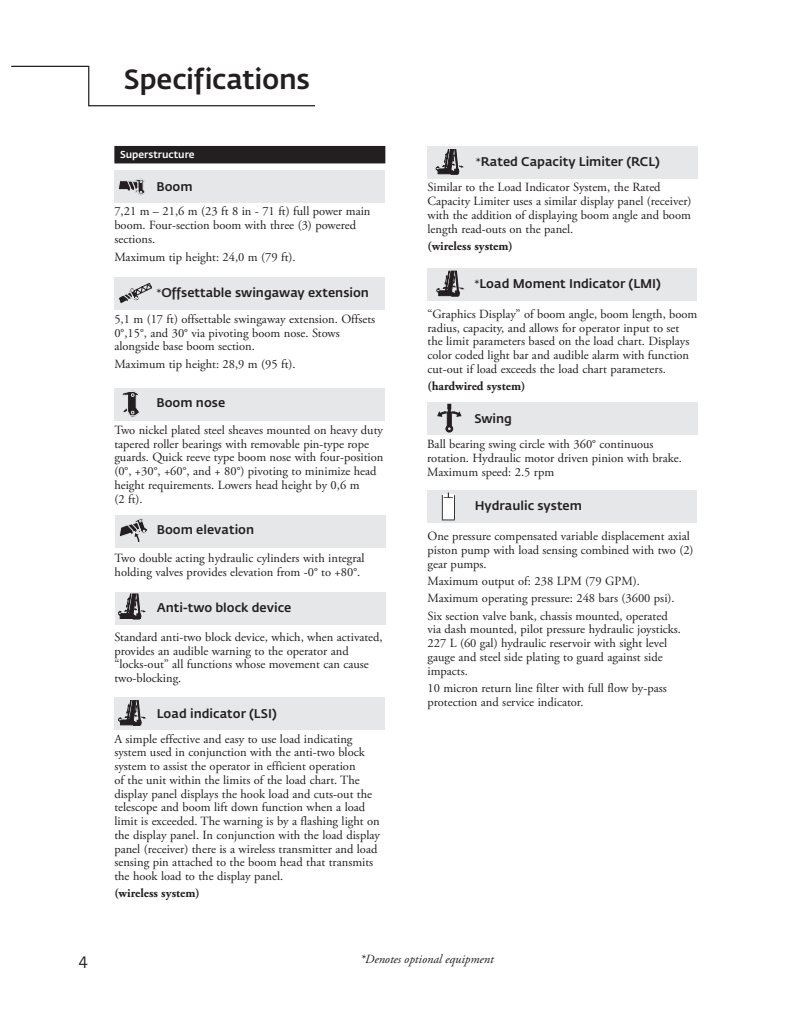
<style>
.page{position:relative;width:810px;height:1035px;background:#fff}
.page>*{position:absolute;margin:0;border:0;box-sizing:border-box;transform-origin:0 0}
.t1{font:500 27.5px "Fedra Sans Pro";letter-spacing:-.01em;color:#231f20}
.t2{font:16.25px "Fedra Sans Pro";color:#231f20}
.t3{font:12.5px/13.8px "Adobe Garamond Pro";color:#231f20}
.t4{font:500 12.5px "Fedra Sans Pro";color:#231f20}
.t5{font:700 12.5px "Adobe Garamond Pro";color:#231f20}
.t6{font:italic 12.5px "Adobe Garamond Pro";color:#231f20}
.t7{font:500 10px "Fedra Sans Pro";color:#fff}
.s1{font-family:"Adobe Garamond Pro";font-weight:700}
</style>
<div class="page">
<svg style="left:11px;top:65px;width:304px;height:42px"></svg>
<div style="left:114px;top:146px;width:271px;height:17px;background:#231f20"></div>
<div style="left:114px;top:170px;width:271px;height:33px;background:#e6e7e9"></div>
<div style="left:114px;top:278px;width:271px;height:32px;background:#e6e7e9"></div>
<div style="left:114px;top:388px;width:271px;height:33px;background:#e6e7e9"></div>
<div style="left:115px;top:515px;width:271px;height:32px;background:#e6e7e9"></div>
<div style="left:115px;top:592px;width:271px;height:32px;background:#e6e7e9"></div>
<div style="left:114px;top:698px;width:271px;height:32px;background:#e6e7e9"></div>
<div style="left:427px;top:146px;width:271px;height:33px;background:#e6e7e9"></div>
<div style="left:428px;top:269px;width:270px;height:32px;background:#e6e7e9"></div>
<div style="left:427px;top:402px;width:271px;height:33px;background:#e6e7e9"></div>
<div style="left:428px;top:490px;width:270px;height:32px;background:#e6e7e9"></div>
<svg style="left:118px;top:179px;width:27px;height:16px"></svg>
<svg style="left:119px;top:283px;width:33px;height:21px"></svg>
<svg style="left:122px;top:390px;width:17px;height:27px"></svg>
<svg style="left:119px;top:518px;width:28px;height:24px"></svg>
<svg style="left:118px;top:594px;width:27px;height:25px"></svg>
<svg style="left:118px;top:700px;width:27px;height:26px"></svg>
<svg style="left:436px;top:149px;width:27px;height:26px"></svg>
<svg style="left:437px;top:271px;width:27px;height:26px"></svg>
<div style="left:446px;top:425px;width:7px;height:7px;border:1px solid #231f20;border-radius:50%"></div>
<svg style="left:447px;top:427px;width:5px;height:4px"></svg>
<svg style="left:447px;top:417px;width:5px;height:10px"></svg>
<svg style="left:437px;top:404px;width:24px;height:13px"></svg>
<svg style="left:442px;top:493px;width:13px;height:28px"></svg>
<h2 class="t2" style="left:79px;top:952px;width:11px">4</h2>
<h1 class="t1" style="left:124px;top:62px;width:188px">Specifications</h1>
<p class="t7" style="left:120px;top:148px;width:76px">Superstructure</p>
<p class="t4" style="left:156px;top:179px;width:38px">Boom</p>
<p class="t3" style="left:114px;top:205px;width:258px">7,21 m – 21,6 m (23 ft 8 in - 71 ft) full power main boom. Four-section boom with three (3) powered sections.</p>
<p class="t3" style="left:114px;top:251px;width:183px">Maximum tip height: 24,0 m (79 ft).</p>
<p class="t4" style="left:156px;top:284px;width:214px"><span class="s1">*</span>Offsettable swingaway extension</p>
<p class="t3" style="left:114px;top:313px;width:262px">5,1 m (17 ft) offsettable swingaway extension. Offsets<br>0°,15°, and 30° via pivoting boom nose. Stows alongside base boom section.</p>
<p class="t3" style="left:114px;top:357px;width:183px">Maximum tip height: 28,9 m (95 ft).</p>
<p class="t4" style="left:156px;top:395px;width:70px">Boom nose</p>
<p class="t3" style="left:114px;top:423px;width:271px">Two nickel plated steel sheaves mounted on heavy duty tapered roller bearings with removable pin-type rope guards. Quick reeve type boom nose with four-position (0°, +30°, +60°, and + 80°) pivoting to minimize head height requirements. Lowers head height by 0,6 m<br>(2 ft).</p>
<p class="t4" style="left:157px;top:521px;width:99px">Boom elevation</p>
<p class="t3" style="left:115px;top:552px;width:252px">Two double acting hydraulic cylinders with integral holding valves provides elevation from -0° to +80°.</p>
<p class="t4" style="left:157px;top:599px;width:136px">Anti-two block device</p>
<p class="t3" style="left:114px;top:630px;width:270px">Standard anti-two block device, which, when activated, provides an audible warning to the operator and “locks-out” all functions whose movement can cause two-blocking.</p>
<p class="t4" style="left:157px;top:705px;width:122px">Load indicator (LSI)</p>
<p class="t3" style="left:114px;top:732px;width:267px">A simple effective and easy to use load indicating system used in conjunction with the anti-two block system to assist the operator in efficient operation<br>of the unit within the limits of the load chart. The display panel displays the hook load and cuts-out the telescope and boom lift down function when a load limit is exceeded. The warning is by a flashing light on the display panel. In conjunction with the load display panel (receiver) there is a wireless transmitter and load sensing pin attached to the boom head that transmits the hook load to the display panel.</p>
<p class="t5" style="left:114px;top:886px;width:87px">(wireless system)</p>
<p class="t4" style="left:476px;top:154px;width:186px"><span class="s1">*</span>Rated Capacity Limiter (RCL)</p>
<p class="t3" style="left:428px;top:181px;width:266px">Similar to the Load Indicator System, the Rated Capacity Limiter uses a similar display panel (receiver) with the addition of displaying boom angle and boom length read-outs on the panel.</p>
<p class="t5" style="left:428px;top:239px;width:87px">(wireless system)</p>
<p class="t4" style="left:474px;top:276px;width:188px"><span class="s1">*</span>Load Moment Indicator (LMI)</p>
<p class="t3" style="left:428px;top:308px;width:271px">“Graphics Display” of boom angle, boom length, boom radius, capacity, and allows for operator input to set the limit parameters based on the load chart. Displays color coded light bar and audible alarm with function cut-out if load exceeds the load chart parameters.</p>
<p class="t5" style="left:428px;top:379px;width:99px">(hardwired system)</p>
<p class="t4" style="left:474px;top:411px;width:39px">Swing</p>
<p class="t3" style="left:427px;top:438px;width:256px">Ball bearing swing circle with 360° continuous rotation. Hydraulic motor driven pinion with brake.<br>Maximum speed: 2.5 rpm</p>
<p class="t4" style="left:475px;top:497px;width:109px">Hydraulic system</p>
<p class="t3" style="left:428px;top:530px;width:268px">One pressure compensated variable displacement axial piston pump with load sensing combined with two (2) gear pumps.</p>
<p class="t3" style="left:428px;top:573px;width:249px;line-height:17.4px">Maximum output of: 238 LPM (79 GPM).<br>Maximum operating pressure: 248 bars (3600 psi).<br>Six section valve bank, chassis mounted, operated</p>
<p class="t3" style="left:428px;top:623px;width:255px">via dash mounted, pilot pressure hydraulic joysticks.<br>227 L (60 gal) hydraulic reservoir with sight level gauge and steel side plating to guard against side impacts.</p>
<p class="t3" style="left:428px;top:682px;width:241px">10 micron return line filter with full flow by-pass protection and service indicator.</p>
<p class="t6" style="left:360px;top:951px;width:135px">*Denotes optional equipment</p>
</div>
